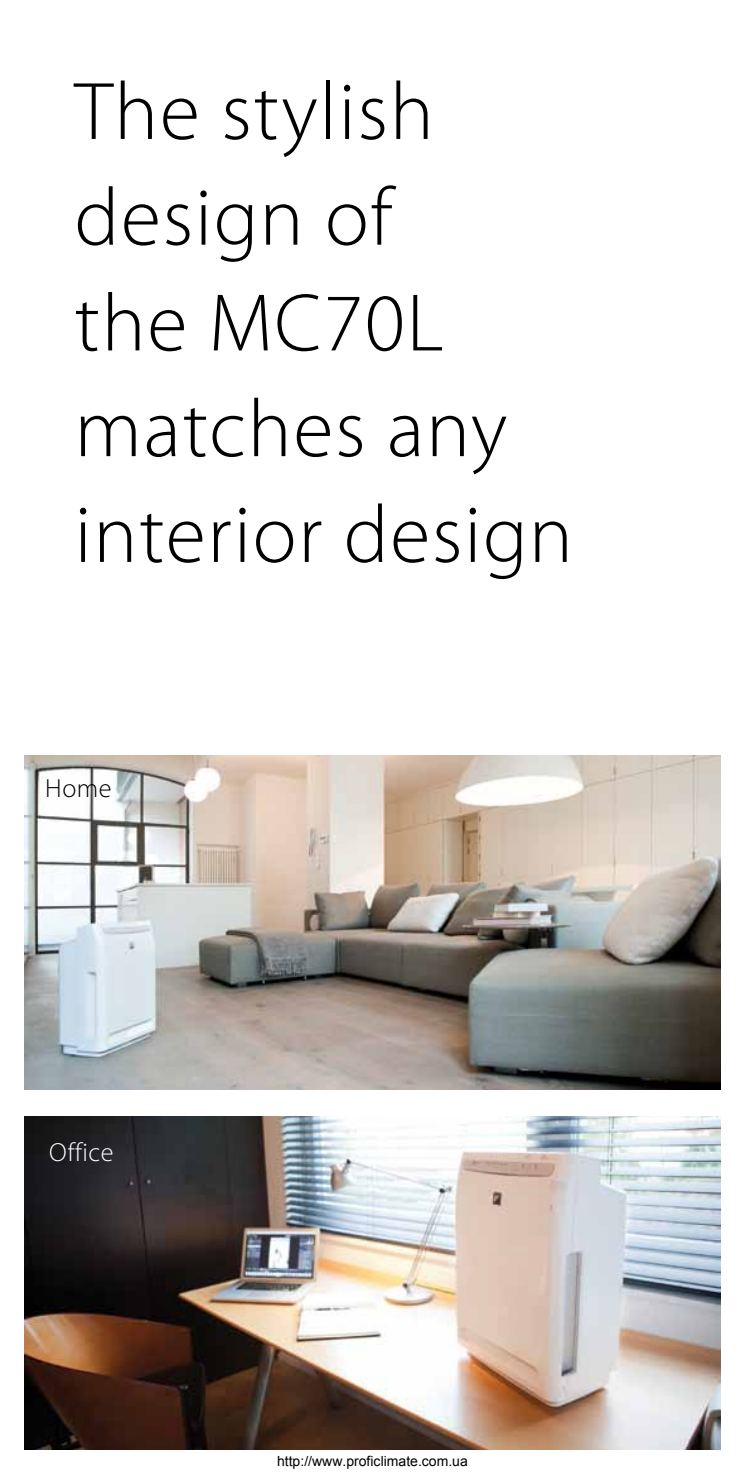
<style>
.page{position:relative;width:745px;height:1474px;background:#fff}
.page>*{position:absolute;margin:0;border:0;box-sizing:border-box;transform-origin:0 0}
.t1{font:300 82.25px/105.7px "Myriad Pro";letter-spacing:.02em;color:#000}
.t2{font:300 26.25px "Myriad Pro";letter-spacing:.02em;color:#fff}
.t3{font:300 26.25px "Myriad Pro";color:#000}
.t4{font:14px "Arial";color:#000}
</style>
<div class="page">
<img style="left:24px;top:755px;width:696px;height:334px">
<img style="left:24px;top:1116px;width:696px;height:333px">
<p class="t1" style="left:74px;top:58px;width:499px">The stylish design of<br>the MC70L matches any interior design</p>
<p class="t3" style="left:45px;top:772px;width:68px">Home</p>
<p class="t2" style="left:49px;top:1136px;width:66px">Office</p>
<p class="t4" style="left:277px;top:1451px;width:192px">http://www.proficlimate.com.ua</p>
</div>
